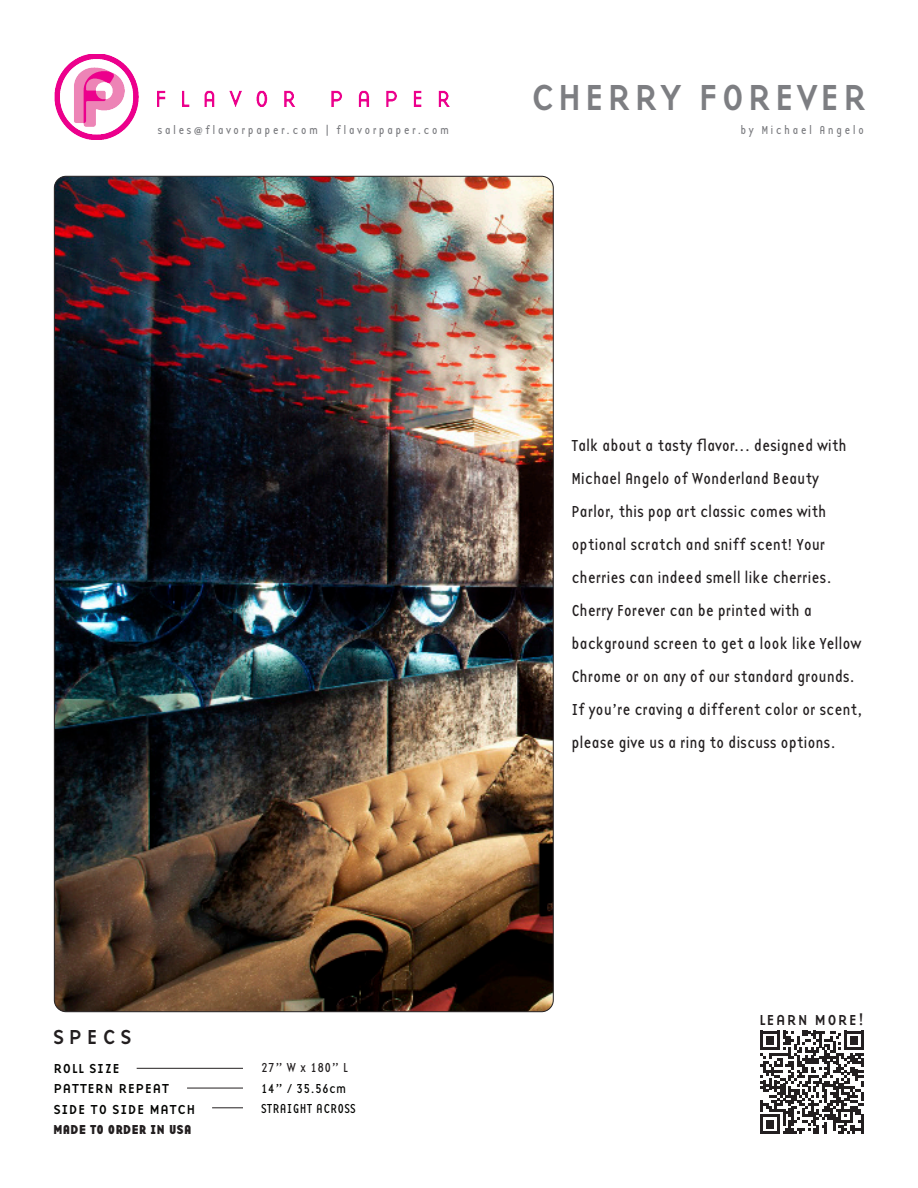
<style>
.page{position:relative;width:918px;height:1188px;background:#fff}
.page>*{position:absolute;margin:0;border:0;box-sizing:border-box;transform-origin:0 0}
.t1{font:37.5px "Base 9 Sans OT";letter-spacing:.05em;color:#7d7e82}
.t2{font:21px "Base 9 Sans OT";letter-spacing:.19em;color:#231f20}
.t3{font:16.5px/33px "Base 12 Sans OT";letter-spacing:-.01em;color:#231f20}
.t4{font:15px "Base 9 Sans OT";letter-spacing:.06em;color:#231f20}
.t5{font:13.5px "Base 9 Sans OT";letter-spacing:.02em;color:#040503}
.t6{font:13.5px "Base 12 Sans OT";letter-spacing:.02em;color:#040503}
.t7{font:700 13.5px "Base 12 Sans OT";letter-spacing:.05em;color:#231f20}
.t8{font:13.5px "Base 12 Sans OT";color:#231f20}
.t9{font:12px "Base 12 Sans OT";letter-spacing:.19em;color:#7d7e82}
</style>
<div class="page">
<img style="left:54px;top:176px;width:498px;height:836px">
<hr style="left:137px;top:1068px;width:106px;height:1px;background:#231f20">
<hr style="left:187px;top:1088px;width:56px;height:1px;background:#231f20">
<hr style="left:212px;top:1108px;width:31px;height:1px;background:#231f20">
<img style="left:54px;top:54px;width:85px;height:86px">
<img style="left:157px;top:90px;width:292px;height:16px">
<svg style="left:760px;top:1031px;width:104px;height:103px"></svg>
<hr style="left:861px;top:1114px;width:3px;height:20px;background:#231f20">
<p class="t1" style="left:530px;top:71px;width:339px">CHERRY FOREVER</p>
<p class="t9" style="left:158px;top:122px;width:293px">sales@flavorpaper.com | flavorpaper.com</p>
<p class="t9" style="left:741px;top:122px;width:125px">by Michael Angelo</p>
<p class="t3" style="left:572px;top:429px;width:277px">Talk about a tasty flavor... designed with<br>Michael Angelo of Wonderland Beauty</p>
<p class="t3" style="left:572px;top:495px;width:257px">Parlor, this pop art classic comes with</p>
<p class="t3" style="left:572px;top:528px;width:262px">optional scratch and sniff scent! Your cherries can indeed smell like cherries.<br>Cherry Forever can be printed with a</p>
<p class="t3" style="left:572px;top:627px;width:293px">background screen to get a look like Yellow Chrome or on any of our standard grounds.<br>If you’re craving a different color or scent, please give us a ring to discuss options.</p>
<p class="t2" style="left:53px;top:1022px;width:81px">SPECS</p>
<p class="t5" style="left:53px;top:1059px;width:68px">ROLL SIZE</p>
<p class="t5" style="left:53px;top:1079px;width:118px">PATTERN REPEAT</p>
<p class="t5" style="left:53px;top:1100px;width:144px">SIDE TO SIDE MATCH</p>
<p class="t7" style="left:53px;top:1121px;width:139px">MADE TO ORDER IN USA</p>
<p class="t8" style="left:261px;top:1060px;width:88px">27” W x 180” L</p>
<p class="t6" style="left:261px;top:1080px;width:87px">14” / 35.56cm</p>
<p class="t6" style="left:261px;top:1100px;width:96px">STRAIGHT ACROSS</p>
<p class="t4" style="left:759px;top:1010px;width:107px">LEARN MORE!</p>
</div>
